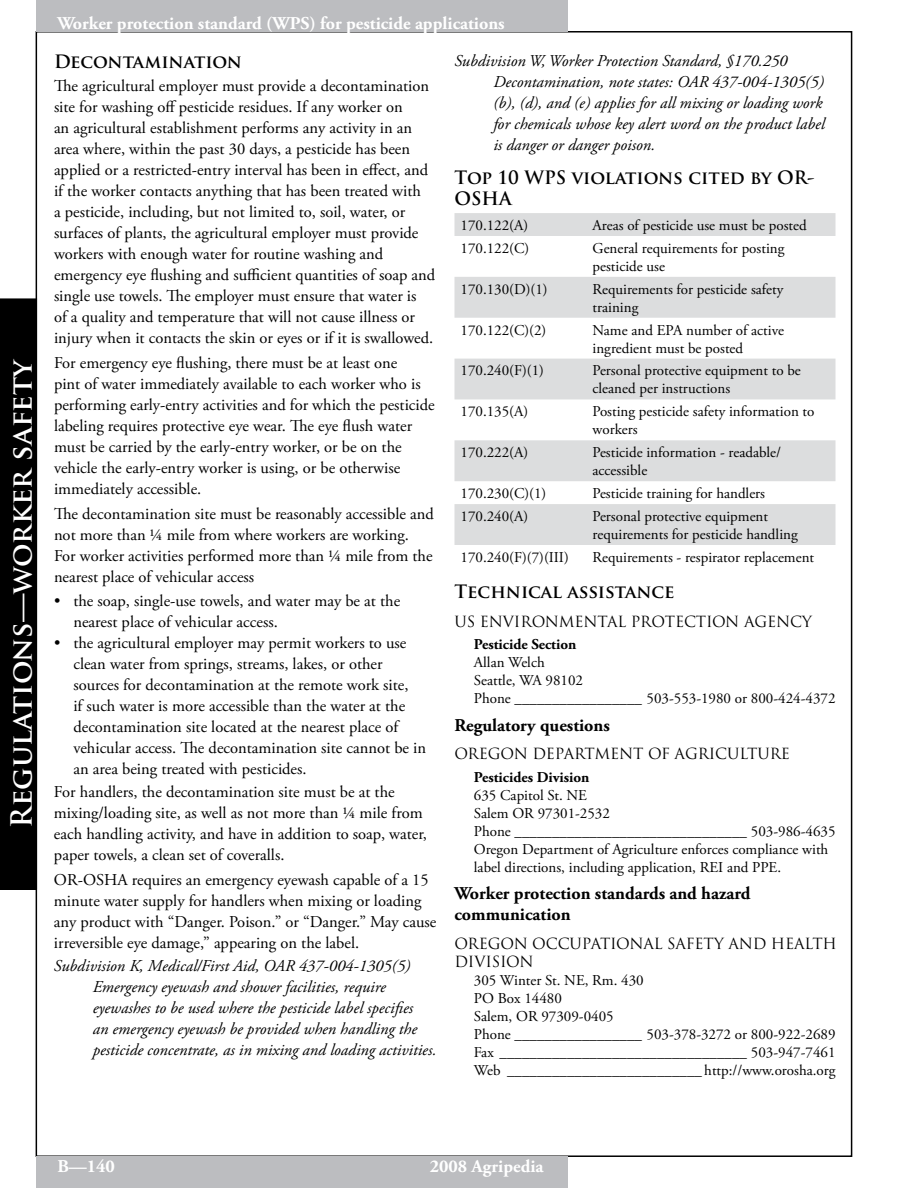
<style>
.page{position:relative;width:918px;height:1188px;background:#fff}
.page>*{position:absolute;margin:0;border:0;box-sizing:border-box;transform-origin:0 0}
.t1{font:700 28.5px "Trajan Pro";letter-spacing:-.03em;color:#fff}
.t2{font:700 18px "Adobe Garamond Pro";color:#fff}
.t3{font:700 18px "Trajan Pro";letter-spacing:-.02em;color:#000}
.t4{font:700 18px/21px "Adobe Garamond Pro";color:#000}
.t5{font:16.5px/21px "Adobe Garamond Pro";color:#000}
.t6{font:italic 16.5px/21px "Adobe Garamond Pro";color:#000}
.t7{font:15px/18px "Adobe Garamond Pro";color:#000}
.t8{font:15px "Trajan Pro";letter-spacing:-.01em;color:#000}
.t9{font:700 15px "Adobe Garamond Pro";color:#000}
</style>
<div class="page">
<div style="left:36px;top:0;width:531px;height:32px;background:#bcbdc0"></div>
<div style="left:36px;top:1157px;width:531px;height:31px;background:#bcbdc0"></div>
<div style="left:0;top:299px;width:37px;height:590px;background:#000"></div>
<svg style="left:454px;top:213px;width:382px;height:332px;fill:#dcddde"></svg>
<h1 class="t1" style="left:4px;top:828px;width:471px;rotate:-90deg">Regulations—worker safety</h1>
<p class="t2" style="left:57px;top:13px;width:449px">Worker protection standard (WPS) for pesticide applications</p>
<p class="t3" style="left:54px;top:50px;width:190px">Decontamination</p>
<p class="t5" style="left:54px;top:76px;width:383px">The agricultural employer must provide a decontamination site for washing off pesticide residues. If any worker on<br>an agricultural establishment performs any activity in an area where, within the past 30 days, a pesticide has been applied or a restricted-entry interval has been in effect, and if the worker contacts anything that has been treated with<br>a pesticide, including, but not limited to, soil, water, or surfaces of plants, the agricultural employer must provide workers with enough water for routine washing and emergency eye flushing and sufficient quantities of soap and single use towels. The employer must ensure that water is<br>of a quality and temperature that will not cause illness or injury when it contacts the skin or eyes or if it is swallowed.</p>
<p class="t5" style="left:54px;top:353px;width:382px">For emergency eye flushing, there must be at least one<br>pint of water immediately available to each worker who is performing early-entry activities and for which the pesticide labeling requires protective eye wear. The eye flush water must be carried by the early-entry worker, or be on the vehicle the early-entry worker is using, or be otherwise immediately accessible.</p>
<p class="t5" style="left:54px;top:504px;width:381px">The decontamination site must be reasonably accessible and not more than ¼ mile from where workers are working.<br>For worker activities performed more than ¼ mile from the nearest place of vehicular access</p>
<p class="t5" style="left:73px;top:590px;width:328px;text-indent:-19px">• the soap, single-use towels, and water may be at the nearest place of vehicular access.</p>
<p class="t5" style="left:73px;top:633px;width:354px;text-indent:-19px">• the agricultural employer may permit workers to use clean water from springs, streams, lakes, or other sources for decontamination at the remote work site,<br>if such water is more accessible than the water at the decontamination site located at the nearest place of vehicular access. The decontamination site cannot be in an area being treated with pesticides.</p>
<p class="t5" style="left:54px;top:782px;width:375px">For handlers, the decontamination site must be at the mixing/loading site, as well as not more than ¼ mile from each handling activity, and have in addition to soap, water, paper towels, a clean set of coveralls.</p>
<p class="t5" style="left:54px;top:870px;width:384px">OR-OSHA requires an emergency eyewash capable of a 15 minute water supply for handlers when mixing or loading any product with “Danger. Poison.” or “Danger.” May cause irreversible eye damage,” appearing on the label.</p>
<p class="t6" style="left:93px;top:956px;width:345px;text-indent:-39px">Subdivision K, Medical/First Aid, OAR 437-004-1305(5)<br>Emergency eyewash and shower facilities, require eyewashes to be used where the pesticide label specifies<br>an emergency eyewash be provided when handling the pesticide concentrate, as in mixing and loading activities.</p>
<p class="t6" style="left:493px;top:51px;width:333px;text-indent:-39px">Subdivision W, Worker Protection Standard, §170.250<br>Decontamination, note states: OAR 437-004-1305(5) (b), (d), and (e) applies for all mixing or loading work for chemicals whose key alert word on the product label is danger or danger poison.</p>
<p class="t3" style="left:454px;top:166px;width:85px">Top 10 WPS</p>
<p class="t3" style="left:572px;top:166px;width:245px">violations cited by OR-</p>
<p class="t3" style="left:454px;top:187px;width:59px">OSHA</p>
<p class="t7" style="left:460px;top:217px;width:69px">170.122(A)</p>
<p class="t7" style="left:593px;top:217px;width:216px">Areas of pesticide use must be posted</p>
<p class="t7" style="left:460px;top:240px;width:70px">170.122(C)</p>
<p class="t7" style="left:593px;top:240px;width:193px">General requirements for posting pesticide use</p>
<p class="t7" style="left:460px;top:280px;width:89px">170.130(D)(1)</p>
<p class="t7" style="left:593px;top:280px;width:192px">Requirements for pesticide safety training</p>
<p class="t7" style="left:460px;top:321px;width:87px">170.122(C)(2)</p>
<p class="t7" style="left:593px;top:321px;width:193px">Name and EPA number of active ingredient must be posted</p>
<p class="t7" style="left:460px;top:362px;width:85px">170.240(F)(1)</p>
<p class="t7" style="left:593px;top:362px;width:210px">Personal protective equipment to be cleaned per instructions</p>
<p class="t7" style="left:460px;top:403px;width:69px">170.135(A)</p>
<p class="t7" style="left:593px;top:403px;width:223px">Posting pesticide safety information to workers</p>
<p class="t7" style="left:460px;top:444px;width:69px">170.222(A)</p>
<p class="t7" style="left:593px;top:444px;width:190px">Pesticide information - readable/ accessible</p>
<p class="t7" style="left:460px;top:485px;width:87px">170.230(C)(1)</p>
<p class="t7" style="left:593px;top:485px;width:174px">Pesticide training for handlers</p>
<p class="t7" style="left:460px;top:508px;width:69px">170.240(A)</p>
<p class="t7" style="left:593px;top:508px;width:207px">Personal protective equipment requirements for pesticide handling</p>
<p class="t7" style="left:460px;top:549px;width:110px">170.240(F)(7)(III)</p>
<p class="t7" style="left:593px;top:549px;width:223px">Requirements - respirator replacement</p>
<p class="t3" style="left:454px;top:580px;width:222px">Technical assistance</p>
<p class="t8" style="left:454px;top:612px;width:359px">US ENVIRONME NTAL PROTECTION AGE NCY</p>
<p class="t9" style="left:474px;top:636px;width:104px">Pesticide Section</p>
<p class="t7" style="left:474px;top:654px;width:363px">Allan Welch<br>Seattle, WA 98102<br>Phone _________________ 503-553-1980 or 800-424-4372</p>
<p class="t4" style="left:454px;top:715px;width:157px">Regulatory questions</p>
<p class="t8" style="left:454px;top:744px;width:335px">ORE GON DE PARTME NT OF AGRICU LTURE</p>
<p class="t9" style="left:474px;top:768px;width:117px">Pesticides Division</p>
<p class="t7" style="left:474px;top:786px;width:363px">635 Capitol St. NE<br>Salem OR 97301-2532<br>Phone _______________________________ 503-986-4635<br>Oregon Department of Agriculture enforces compliance with label directions, including application, REI and PPE.</p>
<p class="t4" style="left:454px;top:883px;width:298px">Worker protection standards and hazard communication</p>
<p class="t8" style="left:454px;top:934px;width:91px">OREGON OCCU</p>
<p class="t8" style="left:582px;top:934px;width:254px">PATIONAL SAFE TY AND HEALTH</p>
<p class="t8" style="left:455px;top:952px;width:81px">DIVIS ION</p>
<p class="t7" style="left:474px;top:972px;width:363px">305 Winter St. NE, Rm. 430<br>PO Box 14480<br>Salem, OR 97309-0405<br>Phone _________________ 503-378-3272 or 800-922-2689<br>Fax _________________________________ 503-947-7461<br>Web __________________________ http://www.orosha.org</p>
<p class="t2" style="left:57px;top:1156px;width:59px">B—140</p>
<p class="t2" style="left:430px;top:1156px;width:115px">2008 Agripedia</p>
</div>
